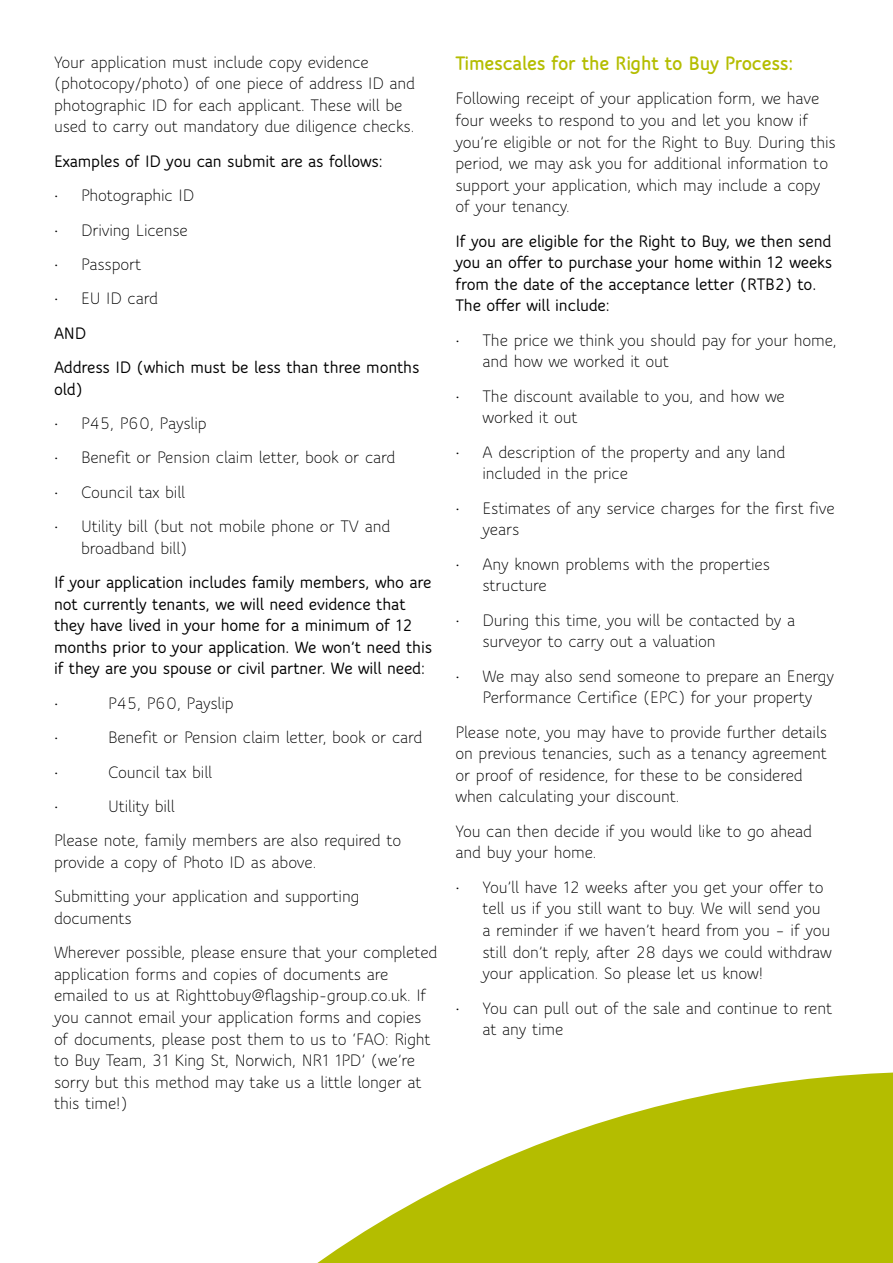
<style>
.page{position:relative;width:893px;height:1263px;background:#fff}
.page>*{position:absolute;margin:0;border:0;box-sizing:border-box;transform-origin:0 0}
.t1{font:800 21px "Speak OT";letter-spacing:-.01em;color:#b4bd00}
.t2{font:18px/21.6px "Speak OT";letter-spacing:-.01em;color:#000}
.t3{font:700 18px/21.6px "Speak OT";letter-spacing:-.01em;color:#000}
</style>
<div class="page">
<svg style="left:317px;top:1072px;width:576px;height:191px;fill:#b4bd00"></svg>
<p class="t2" style="left:54px;top:51px;width:363px">Your application must include copy evidence (photocopy/photo) of one piece of address ID and photographic ID for each applicant. These will be used to carry out mandatory due diligence checks.</p>
<p class="t3" style="left:54px;top:150px;width:330px">Examples of ID you can submit are as follows:</p>
<p class="t2" style="left:54px;top:185px;width:142px">• Photographic ID</p>
<p class="t2" style="left:54px;top:219px;width:135px">• Driving License</p>
<p class="t2" style="left:54px;top:253px;width:89px">• Passport</p>
<p class="t2" style="left:54px;top:288px;width:106px">• EU ID card</p>
<p class="t3" style="left:54px;top:316px;width:367px;line-height:34.3px">AND<br>Address ID (which must be less than three months</p>
<p class="t3" style="left:54px;top:378px;width:30px">old)</p>
<p class="t2" style="left:54px;top:412px;width:154px">• P45, P60, Payslip</p>
<p class="t2" style="left:54px;top:447px;width:343px">• Benefit or Pension claim letter, book or card</p>
<p class="t2" style="left:54px;top:481px;width:133px">• Council tax bill</p>
<p class="t2" style="left:81px;top:515px;width:311px;text-indent:-27px">• Utility bill (but not mobile phone or TV and broadband bill)</p>
<p class="t3" style="left:54px;top:571px;width:380px">If your application includes family members, who are not currently tenants, we will need evidence that they have lived in your home for a minimum of 12 months prior to your application. We won’t need this if they are you spouse or civil partner. We will need:</p>
<p class="t2" style="left:54px;top:692px;width:6px">•</p>
<p class="t2" style="left:108px;top:692px;width:127px">P45, P60, Payslip</p>
<p class="t2" style="left:54px;top:727px;width:6px">•</p>
<p class="t2" style="left:108px;top:727px;width:316px">Benefit or Pension claim letter, book or card</p>
<p class="t2" style="left:54px;top:761px;width:6px">•</p>
<p class="t2" style="left:108px;top:761px;width:106px">Council tax bill</p>
<p class="t2" style="left:54px;top:795px;width:6px">•</p>
<p class="t2" style="left:54px;top:789px;width:349px;line-height:34.3px;text-indent:54px">Utility bill<br>Please note, family members are also required to</p>
<p class="t2" style="left:54px;top:845px;width:307px;line-height:34.3px">provide a copy of Photo ID as above.<br>Submitting your application and supporting</p>
<p class="t2" style="left:54px;top:901px;width:385px;line-height:34.3px">documents<br>Wherever possible, please ensure that your completed</p>
<p class="t2" style="left:54px;top:963px;width:378px">application forms and copies of documents are emailed to us at Righttobuy@flagship-group.co.uk. If you cannot email your application forms and copies of documents, please post them to us to ‘FAO: Right to Buy Team, 31 King St, Norwich, NR1 1PD’ (we’re sorry but this method may take us a little longer at this time!)</p>
<p class="t1" style="left:455px;top:51px;width:339px">Timescales for the Right to Buy Process:</p>
<p class="t2" style="left:455px;top:88px;width:382px">Following receipt of your application form, we have four weeks to respond to you and let you know if you’re eligible or not for the Right to Buy. During this period, we may ask you for additional information to support your application, which may include a copy of your tenancy.</p>
<p class="t3" style="left:455px;top:230px;width:378px">If you are eligible for the Right to Buy, we then send you an offer to purchase your home within 12 weeks from the date of the acceptance letter (RTB2) to.<br>The offer will include:</p>
<p class="t2" style="left:482px;top:329px;width:356px;text-indent:-27px">• The price we think you should pay for your home, and how we worked it out</p>
<p class="t2" style="left:482px;top:385px;width:304px;text-indent:-27px">• The discount available to you, and how we worked it out</p>
<p class="t2" style="left:482px;top:441px;width:304px;text-indent:-27px">• A description of the property and any land included in the price</p>
<p class="t2" style="left:482px;top:497px;width:354px;text-indent:-27px">• Estimates of any service charges for the first five years</p>
<p class="t2" style="left:482px;top:553px;width:289px;text-indent:-27px">• Any known problems with the properties structure</p>
<p class="t2" style="left:482px;top:609px;width:314px;text-indent:-27px">• During this time, you will be contacted by a surveyor to carry out a valuation</p>
<p class="t2" style="left:455px;top:665px;width:380px;text-align:center">• We may also send someone to prepare an Energy<br>Performance Certifice (EPC) for your property</p>
<p class="t2" style="left:455px;top:721px;width:373px">Please note, you may have to provide further details on previous tenancies, such as a tenancy agreement or proof of residence, for these to be considered when calculating your discount.</p>
<p class="t2" style="left:455px;top:820px;width:358px">You can then decide if you would like to go ahead and buy your home.</p>
<p class="t2" style="left:482px;top:876px;width:351px;text-indent:-27px">• You’ll have 12 weeks after you get your offer to tell us if you still want to buy. We will send you a reminder if we haven’t heard from you – if you still don’t reply, after 28 days we could withdraw your application. So please let us know!</p>
<p class="t2" style="left:482px;top:997px;width:351px;text-indent:-27px">• You can pull out of the sale and continue to rent at any time</p>
</div>
